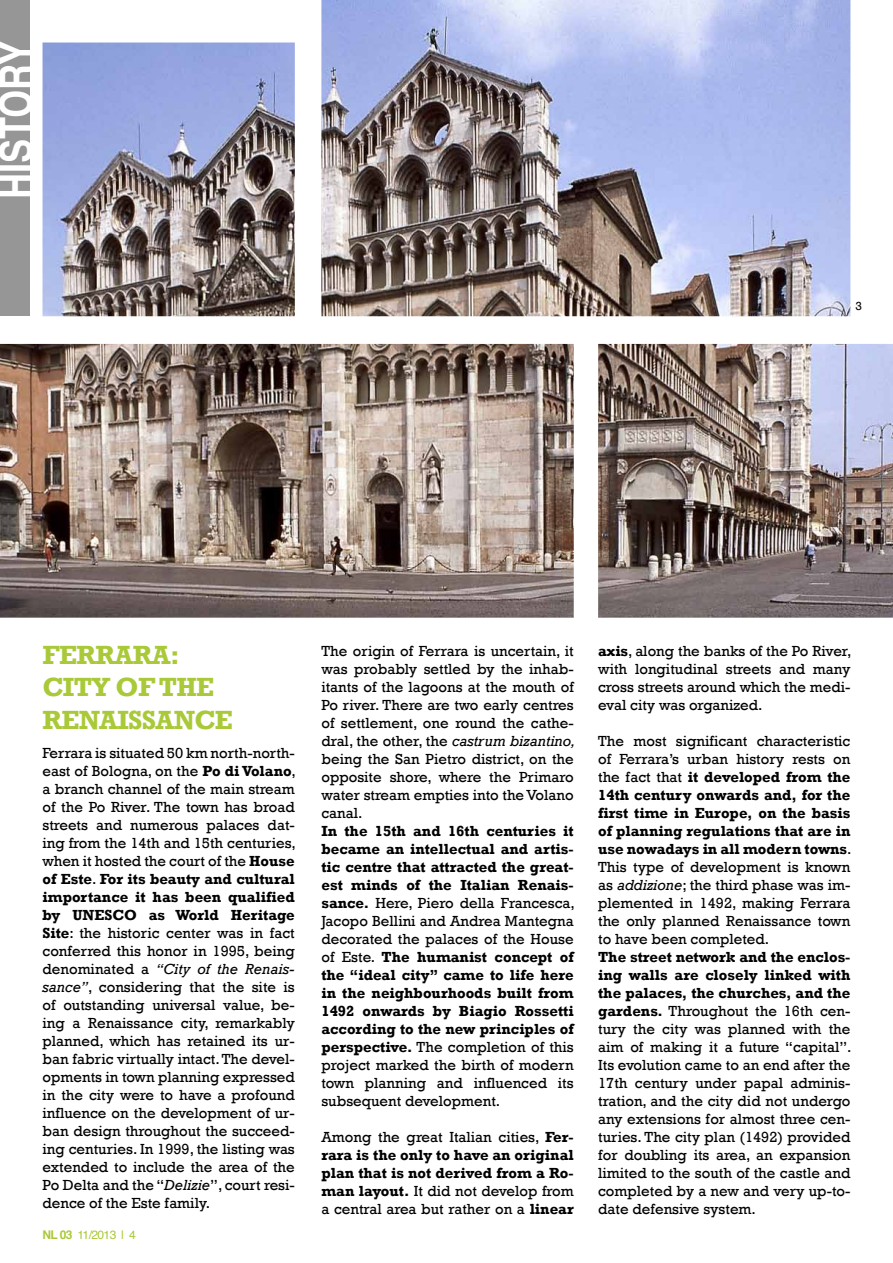
<style>
.page{position:relative;width:893px;height:1263px;background:#fff}
.page>*{position:absolute;margin:0;border:0;box-sizing:border-box;transform-origin:0 0}
.t1{font:700 45.3px "Helvetica";color:#fff;scale:.8 1}
.t2{font:700 27px/32.4px "Rockwell";color:#a9c938;text-align:justify}
.t3{font:15px/18px "Rockwell";color:#000;text-align:justify}
.t4{font:700 15px/18px "Rockwell";color:#000;text-align:justify}
.t5{font:12px "Helvetica";letter-spacing:-.05em;color:#a9c938}
.t6{font:12px "Rockwell";color:#000}
.s1{font-style:italic}
.s2{font-weight:400}
.s3{font-weight:700}
</style>
<div class="page">
<img style="left:0;top:0;width:893px;height:618px">
<h1 class="t1" style="left:-20px;top:199px;width:195px;rotate:-90deg">HISTORY</h1>
<p class="t6" style="left:856px;top:299px;width:8px">3</p>
<h2 class="t2" style="left:43px;top:639px;width:139px;text-indent:127px">:<br>City of the Renaissance</h2>
<p class="t3" style="left:321px;top:642px;width:255px">The origin of Ferrara is uncertain, it was probably settled by the inhab&shy;itants of the lagoons at the mouth of Po river. There are two early centres of settlement, one round the cathe&shy;dral, the other, the <span class="s1">castrum bizantino, </span>being the San Pietro district, on the opposite shore, where the Primaro water stream empties into the Volano canal.</p>
<p class="t4" style="left:321px;top:822px;width:255px">In the 15th and 16th centuries it became an intellectual and artis&shy;tic centre that attracted the great&shy;est minds of the Italian Renais&shy;sance. <span class="s2">Here, Piero della Francesca, Jacopo Bellini and Andrea Mantegna decorated the palaces of the House of Este.</span> The humanist concept of the “ideal city” came to life here in the neighbourhoods built from 1492 onwards by Biagio Rossetti according to the new principles of perspective. <span class="s2">The completion of this project marked the birth of modern town planning and influenced its subsequent development.</span></p>
<p class="t4" style="left:321px;top:1128px;width:254px"><span class="s2">Among the great Italian cities,</span> Fer&shy;rara is the only to have an original plan that is not derived from a Ro&shy;man layout. <span class="s2">It did not develop from a central area but rather on a</span> linear</p>
<h2 class="t2" style="left:43px;top:639px;width:20px">ferrara</h2>
<p class="t3" style="left:43px;top:744px;width:255px">Ferrara is situated 50 km north-north&shy;east of Bologna, on the <span class="s3">Po di Volano</span>, a branch channel of the main stream of the Po River. The town has broad streets and numerous palaces dat&shy;ing from the 14th and 15th centuries, when it hosted the court of the <span class="s3">House of Este</span>. <span class="s3">For its beauty and cultural importance it has been qualified by UNESCO as World Heritage Site</span>: the historic center was in fact conferred this honor in 1995, being denominated a <span class="s1">“City of the Renais&shy;sance”</span>, considering that the site is of outstanding universal value, be&shy;ing a Renaissance city, remarkably planned, which has retained its ur&shy;ban fabric virtually intact. The devel&shy;opments in town planning expressed in the city were to have a profound influence on the development of ur&shy;ban design throughout the succeed&shy;ing centuries. In 1999, the listing was extended to include the area of the Po Delta and the “<span class="s1">Delizie</span>”, court resi&shy;dence of the Este family.</p>
<p class="t5" style="left:43px;top:1226px;width:95px"><span class="s3">NL 03</span> 11/2013 | 4</p>
<p class="t3" style="left:598px;top:642px;width:255px"><span class="s3">axis</span>, along the banks of the Po River, with longitudinal streets and many cross streets around which the medi&shy;eval city was organized.</p>
<p class="t3" style="left:598px;top:732px;width:255px">The most significant characteristic of Ferrara’s urban history rests on the fact that <span class="s3">it developed from the 14th century onwards and, for the first time in Europe, on the basis of planning regulations that are in use nowadays in all modern towns</span>.<br>This type of development is known as <span class="s1">addizione</span>; the third phase was im&shy;plemented in 1492, making Ferrara the only planned Renaissance town to have been completed.</p>
<p class="t3" style="left:598px;top:948px;width:255px"><span class="s3">The street network and the enclos&shy;ing walls are closely linked with the palaces, the churches, and the gardens.</span> Throughout the 16th cen&shy;tury the city was planned with the aim of making it a future “capital”.<br>Its evolution came to an end after the 17th century under papal adminis&shy;tration, and the city did not undergo any extensions for almost three cen&shy;turies. The city plan (1492) provided for doubling its area, an expansion limited to the south of the castle and completed by a new and very up-to&shy;date defensive system.</p>
</div>
